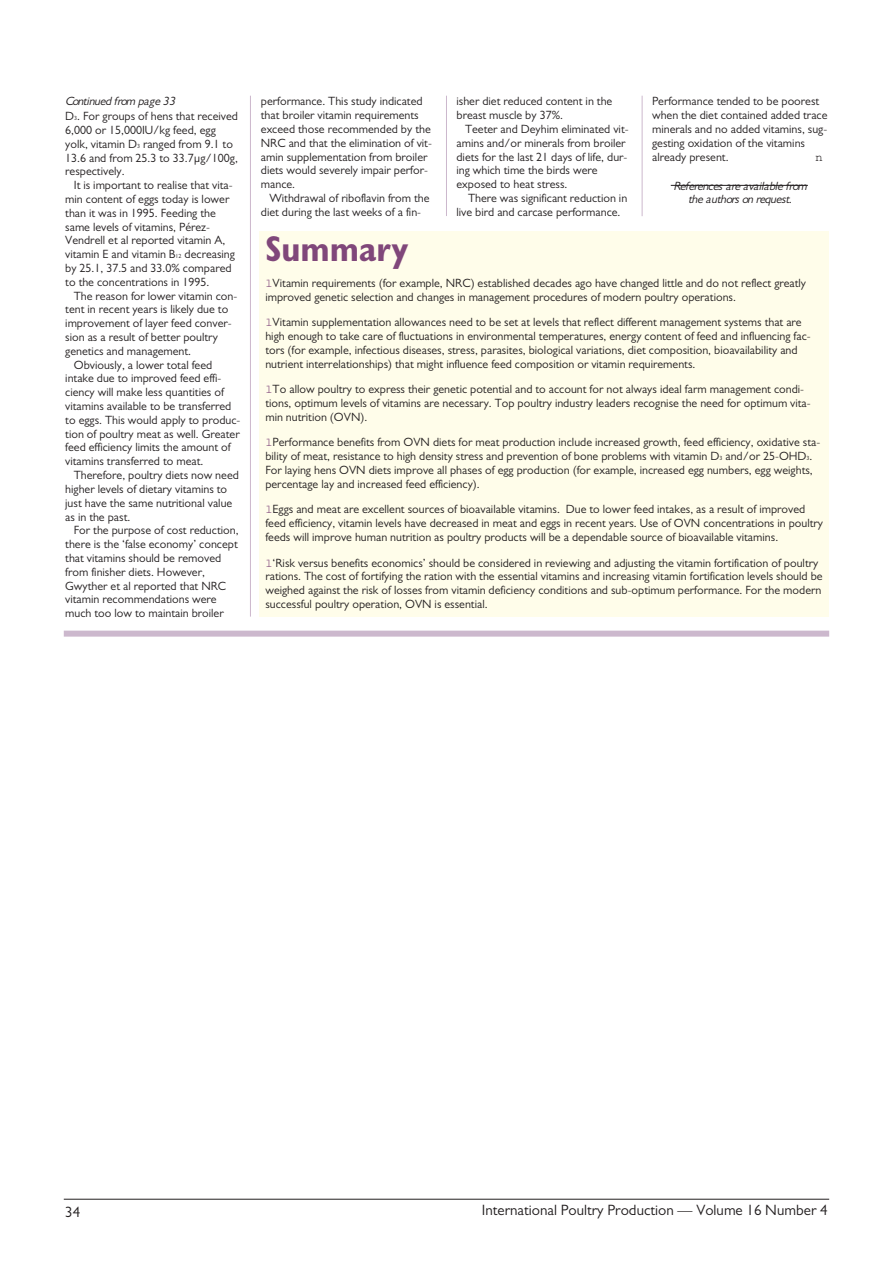
<style>
.page{position:relative;width:893px;height:1263px;background:#fff}
.page>*{position:absolute;margin:0;border:0;box-sizing:border-box;transform-origin:0 0}
.t1{font:700 condensed 36px "Gill Sans";color:#80477a}
.t2{font:15px "Gill Sans";color:#231f20}
.t3{font:12px/13.8px "Gill Sans";color:#231f20}
.t4{font:italic 12px/13.8px "Gill Sans";letter-spacing:.02em;color:#231f20;text-align:center}
.t5{font:12px "Courier";color:#231f20}
.s1{font-size:6px}
.s2{font-family:"Courier";color:#80477a}
</style>
<div class="page">
<hr style="left:64px;top:1199px;width:765px;height:1px;background:#231f20">
<hr style="left:250px;top:96px;width:1px;height:521px;background:#ccb8cd">
<hr style="left:446px;top:96px;width:1px;height:120px;background:#ccb8cd">
<hr style="left:642px;top:96px;width:1px;height:120px;background:#ccb8cd">
<div style="left:259px;top:231px;width:570px;height:386px;background:#fffdea"></div>
<div style="left:64px;top:631px;width:765px;height:6px;background:#ccb8cd"></div>
<hr style="left:671px;top:185px;width:137px;height:1px;background:#231f20">
<p class="t4" style="left:65px;top:96px;width:114px">Continued from page 33</p>
<p class="t3" style="left:65px;top:111px;width:174px">D<span class="s1">3</span>. For groups of hens that received<br>6,000 or 15,000IU/kg feed, egg yolk, vitamin D<span class="s1">3</span> ranged from 9.1 to<br>13.6 and from 25.3 to 33.7µg/100g, respectively.</p>
<p class="t3" style="left:65px;top:180px;width:171px;text-indent:9px">It is important to realise that vita&shy;min content of eggs today is lower than it was in 1995. Feeding the same levels of vitamins, Pérez-Vendrell et al reported vitamin A, vitamin E and vitamin B<span class="s1">12</span> decreasing by 25.1, 37.5 and 33.0% compared to the concentrations in 1995.</p>
<p class="t3" style="left:74px;top:290px;width:165px">The reason for lower vitamin con-</p>
<p class="t3" style="left:65px;top:304px;width:164px">tent in recent years is likely due to</p>
<p class="t3" style="left:65px;top:318px;width:168px">improvement of layer feed conver-</p>
<p class="t3" style="left:65px;top:331px;width:154px">sion as a result of better poultry</p>
<p class="t3" style="left:65px;top:345px;width:127px">genetics and management.</p>
<p class="t3" style="left:74px;top:359px;width:140px">Obviously, a lower total feed</p>
<p class="t3" style="left:65px;top:373px;width:158px">intake due to improved feed effi-</p>
<p class="t3" style="left:65px;top:387px;width:160px">ciency will make less quantities of</p>
<p class="t3" style="left:65px;top:400px;width:168px">vitamins available to be transferred</p>
<p class="t3" style="left:65px;top:414px;width:177px">to eggs. This would apply to produc-</p>
<p class="t3" style="left:65px;top:428px;width:176px">tion of poultry meat as well. Greater</p>
<p class="t3" style="left:65px;top:442px;width:167px">feed efficiency limits the amount of</p>
<p class="t3" style="left:65px;top:456px;width:140px">vitamins transferred to meat.</p>
<p class="t3" style="left:74px;top:469px;width:167px">Therefore, poultry diets now need</p>
<p class="t3" style="left:65px;top:483px;width:163px">higher levels of dietary vitamins to</p>
<p class="t3" style="left:65px;top:497px;width:169px">just have the same nutritional value</p>
<p class="t3" style="left:65px;top:511px;width:67px">as in the past.</p>
<p class="t3" style="left:74px;top:525px;width:166px">For the purpose of cost reduction,</p>
<p class="t3" style="left:65px;top:538px;width:174px">there is the ‘false economy’ concept</p>
<p class="t3" style="left:65px;top:552px;width:157px">that vitamins should be removed</p>
<p class="t3" style="left:65px;top:566px;width:141px">from finisher diets. However,</p>
<p class="t3" style="left:65px;top:580px;width:162px">Gwyther et al reported that NRC</p>
<p class="t3" style="left:65px;top:594px;width:153px">vitamin recommendations were</p>
<p class="t3" style="left:65px;top:607px;width:160px">much too low to maintain broiler</p>
<p class="t3" style="left:261px;top:96px;width:173px">performance. This study indicated that broiler vitamin requirements exceed those recommended by the<br>NRC and that the elimination of vit&shy;amin supplementation from broiler diets would severely impair perfor&shy;mance.</p>
<p class="t3" style="left:261px;top:192px;width:170px;text-indent:9px">Withdrawal of riboflavin from the diet during the last weeks of a fin-</p>
<p class="t3" style="left:456px;top:96px;width:157px">isher diet reduced content in the breast muscle by 37%.</p>
<p class="t3" style="left:456px;top:123px;width:174px;text-indent:9px">Teeter and Deyhim eliminated vit&shy;amins and/or minerals from broiler diets for the last 21 days of life, dur&shy;ing which time the birds were exposed to heat stress.</p>
<p class="t3" style="left:456px;top:192px;width:172px;text-indent:12px">There was significant reduction in live bird and carcase performance.</p>
<p class="t3" style="left:652px;top:96px;width:177px">Performance tended to be poorest when the diet contained added trace minerals and no added vitamins, sug&shy;gesting oxidation of the vitamins already present.</p>
<p class="t5" style="left:816px;top:153px;width:9px">n</p>
<p class="t4" style="left:674px;top:180px;width:137px">References are available from the authors on request.</p>
<h1 class="t1" style="left:265px;top:235px;width:145px">Summary</h1>
<p class="t3" style="left:265px;top:277px;width:542px"><span class="s2">l</span>Vitamin requirements (for example, NRC) established decades ago have changed little and do not reflect greatly improved genetic selection and changes in management procedures of modern poultry operations.</p>
<p class="t3" style="left:265px;top:317px;width:547px"><span class="s2">l</span>Vitamin supplementation allowances need to be set at levels that reflect different management systems that are high enough to take care of fluctuations in environmental temperatures, energy content of feed and influencing fac&shy;tors (for example, infectious diseases, stress, parasites, biological variations, diet composition, bioavailability and nutrient interrelationships) that might influence feed composition or vitamin requirements.</p>
<p class="t3" style="left:265px;top:383px;width:547px"><span class="s2">l</span>To allow poultry to express their genetic potential and to account for not always ideal farm management condi&shy;tions, optimum levels of vitamins are necessary. Top poultry industry leaders recognise the need for optimum vita&shy;min nutrition (OVN).</p>
<p class="t3" style="left:265px;top:437px;width:556px"><span class="s2">l</span>Performance benefits from OVN diets for meat production include increased growth, feed efficiency, oxidative sta&shy;bility of meat, resistance to high density stress and prevention of bone problems with vitamin D<span class="s1">3</span> and/or 25-OHD<span class="s1">3</span>.<br>For laying hens OVN diets improve all phases of egg production (for example, increased egg numbers, egg weights, percentage lay and increased feed efficiency).</p>
<p class="t3" style="left:265px;top:504px;width:559px"><span class="s2">l</span>Eggs and meat are excellent sources of bioavailable vitamins. Due to lower feed intakes, as a result of improved feed efficiency, vitamin levels have decreased in meat and eggs in recent years. Use of OVN concentrations in poultry feeds will improve human nutrition as poultry products will be a dependable source of bioavailable vitamins.</p>
<p class="t3" style="left:265px;top:557px;width:559px"><span class="s2">l</span>‘Risk versus benefits economics’ should be considered in reviewing and adjusting the vitamin fortification of poultry rations. The cost of fortifying the ration with the essential vitamins and increasing vitamin fortification levels should be weighed against the risk of losses from vitamin deficiency conditions and sub-optimum performance. For the modern successful poultry operation, OVN is essential.</p>
<p class="t2" style="left:65px;top:1206px;width:16px">34</p>
<p class="t2" style="left:482px;top:1205px;width:347px">International Poultry Production — Volume 16 Number 4</p>
</div>
